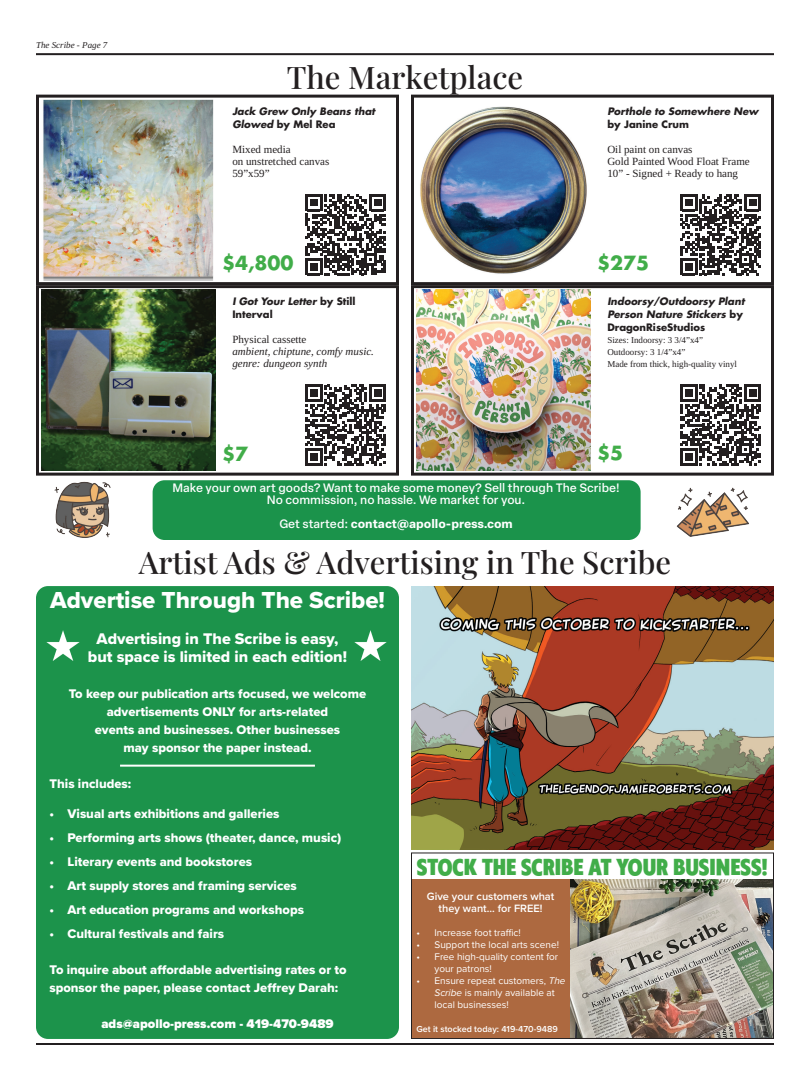
<style>
.page{position:relative;width:810px;height:1080px;background:#fff}
.page>*{position:absolute;margin:0;border:0;box-sizing:border-box;transform-origin:0 0}
.t1{font:31px "Playfair Display";color:#231f20}
.t2{font:24px "Proxima Nova Extrabld";color:#fff}
.t3{font:800 22px "Klein Condensed Trial";color:#41ad49}
.t4{font:700 19px "Futura LT Pro";color:#41ad49}
.t5{font:16px "Proxima Nova Extrabld";color:#fff}
.t6{font:13px/18px "Proxima Nova Extrabld";color:#fff;text-align:center}
.t7{font:900 13px "Proxima Nova";color:#fff}
.t8{font:500 12px "Elza Text";color:#fff}
.t9{font:700 12px "Elza Text";color:#fff}
.t10{font:11px/12px "Libra Serif Modern";color:#231f20}
.t11{font:italic 11px/12px "Libra Serif Modern";color:#231f20}
.t12{font:600 11px/12px "Proxima Nova";color:#fff;text-align:center}
.t13{font:10px/12px "Proxima Nova";color:#fff}
.t14{font:italic 700 10px/13px "Futura LT Pro";color:#231f20}
.t15{font:700 10px "Futura LT Pro";color:#231f20}
.t16{font:9px/12px "Libra Serif Modern";color:#231f20}
.t17{font:600 9px "Proxima Nova";color:#fff}
.t18{font:italic 9px "Libra Serif Modern";color:#231f20}
.s1{font-style:italic}
.s2{font-style:normal}
.s3{font-weight:500}
</style>
<div class="page">
<hr style="left:36px;top:53px;width:738px;height:2px;background:#231f20">
<div style="left:153px;top:480px;width:488px;height:60px;background:#1b934b;border-radius:12px"></div>
<img style="left:676px;top:487px;width:73px;height:50px">
<img style="left:54px;top:481px;width:57px;height:57px">
<div style="left:36px;top:95px;width:363px;height:190px;border:3px solid #231f20"></div>
<svg style="left:305px;top:194px;width:81px;height:81px"></svg>
<img style="left:43px;top:99px;width:171px;height:181px">
<div style="left:411px;top:95px;width:363px;height:190px;border:3px solid #231f20"></div>
<svg style="left:680px;top:194px;width:81px;height:81px"></svg>
<img style="left:420px;top:106px;width:167px;height:168px">
<div style="left:36px;top:285px;width:363px;height:191px;border:3px solid #231f20"></div>
<svg style="left:305px;top:385px;width:81px;height:81px"></svg>
<img style="left:42px;top:290px;width:174px;height:181px">
<img style="left:411px;top:586px;width:363px;height:263px">
<div style="left:411px;top:285px;width:363px;height:191px;border:3px solid #231f20"></div>
<svg style="left:680px;top:384px;width:81px;height:82px"></svg>
<img style="left:417px;top:290px;width:174px;height:181px">
<hr style="left:36px;top:1043px;width:738px;height:2px;background:#231f20">
<div style="left:36px;top:586px;width:363px;height:453px;background:#1c934b;border-radius:12px"></div>
<img style="left:354px;top:630px;width:33px;height:31px">
<img style="left:46px;top:630px;width:34px;height:31px">
<img style="left:569px;top:879px;width:203px;height:158px">
<div style="left:411px;top:852px;width:363px;height:187px;border:1px solid #231f20"></div>
<div style="left:412px;top:879px;width:157px;height:159px;background:#ad6940"></div>
<hr style="left:120px;top:765px;width:195px;height:2px;background:#fff">
<p class="t18" style="left:36px;top:39px;width:73px">The Scribe - Page 7</p>
<p class="t1" style="left:287px;top:53px;width:238px">The Marketplace</p>
<p class="t14" style="left:232px;top:104px;width:144px">Jack Grew Only Beans that</p>
<p class="t15" style="left:232px;top:116px;width:105px"><span class="s1">Glowed</span> by Mel Rea</p>
<p class="t10" style="left:232px;top:143px;width:60px">Mixed media</p>
<p class="t10" style="left:232px;top:155px;width:99px">on unstretched canvas</p>
<p class="t10" style="left:232px;top:167px;width:39px">59”x59”</p>
<p class="t4" style="left:222px;top:248px;width:73px">$4,800</p>
<p class="t14" style="left:232px;top:295px;width:125px">I Got Your Letter <span class="s2">by Still</span></p>
<p class="t15" style="left:232px;top:307px;width:42px">Interval</p>
<p class="t11" style="left:232px;top:334px;width:143px"><span class="s2">Physical cassette<br></span>ambient, chiptune, comfy music. genre: dungeon synth</p>
<p class="t4" style="left:222px;top:439px;width:28px">$7</p>
<p class="t14" style="left:607px;top:104px;width:153px">Porthole to Somewhere New <span class="s2">by Janine Crum</span></p>
<p class="t10" style="left:607px;top:143px;width:144px">Oil paint on canvas<br>Gold Painted Wood Float Frame<br>10” - Signed + Ready to hang</p>
<p class="t4" style="left:597px;top:248px;width:54px">$275</p>
<p class="t14" style="left:607px;top:295px;width:139px">Indoorsy/Outdoorsy Plant<br>Person Nature Stickers <span class="s2">by<br>DragonRiseStudios</span></p>
<p class="t16" style="left:607px;top:334px;width:131px">Sizes: Indoorsy: 3 3/4”x4”<br>Outdoorsy: 3 1/4”x4”<br>Made from thick, high-quality vinyl</p>
<p class="t4" style="left:597px;top:439px;width:28px">$5</p>
<p class="t8" style="left:173px;top:479px;width:449px">Make your own art goods? Want to make some money? Sell through The Scribe!</p>
<p class="t8" style="left:267px;top:491px;width:260px">No commission, no hassle. We market for you.</p>
<p class="t9" style="left:279px;top:515px;width:235px"><span class="s3">Get started:</span> contact@apollo-press.com</p>
<p class="t1" style="left:139px;top:538px;width:534px">Artist Ads &amp; Advertising in The Scribe</p>
<p class="t2" style="left:50px;top:582px;width:336px">Advertise Through The Scribe!</p>
<p class="t5" style="left:97px;top:627px;width:243px">Advertising in The Scribe is easy,</p>
<p class="t5" style="left:88px;top:645px;width:261px">but space is limited in each edition!</p>
<p class="t6" style="left:69px;top:685px;width:299px">To keep our publication arts focused, we welcome advertisements ONLY for arts-related<br>events and businesses. Other businesses<br>may sponsor the paper instead.</p>
<p class="t6" style="left:50px;top:775px;width:83px">This includes:</p>
<p class="t6" style="left:50px;top:805px;width:232px">• Visual arts exhibitions and galleries</p>
<p class="t6" style="left:50px;top:829px;width:293px">• Performing arts shows (theater, dance, music)</p>
<p class="t6" style="left:50px;top:853px;width:204px">• Literary events and bookstores</p>
<p class="t6" style="left:50px;top:877px;width:249px">• Art supply stores and framing services</p>
<p class="t6" style="left:50px;top:901px;width:256px">• Art education programs and workshops</p>
<p class="t6" style="left:50px;top:925px;width:176px">• Cultural festivals and fairs</p>
<p class="t6" style="left:50px;top:961px;width:299px;text-align:left">To inquire about affordable advertising rates or to sponsor the paper, please contact Jeffrey Darah:</p>
<p class="t7" style="left:101px;top:1014px;width:234px">ads@apollo-press.com - 419-470-9489</p>
<h3 class="t3" style="left:417px;top:850px;width:353px">STOCK THE SCRIBE AT YOUR BUSINESS!</h3>
<p class="t12" style="left:427px;top:890px;width:129px">Give your customers what they want... for FREE!</p>
<p class="t13" style="left:416px;top:926px;width:106px">• Increase foot traffic!</p>
<p class="t13" style="left:416px;top:938px;width:144px">• Support the local arts scene!</p>
<p class="t13" style="left:434px;top:950px;width:125px;text-indent:-18px">• Free high-quality content for your patrons!</p>
<p class="t13" style="left:434px;top:974px;width:133px;text-indent:-18px">• Ensure repeat customers, <span class="s1">The<br>Scribe</span> is mainly available at local businesses!</p>
<p class="t17" style="left:416px;top:1022px;width:143px">Get it stocked today: 419-470-9489</p>
</div>
